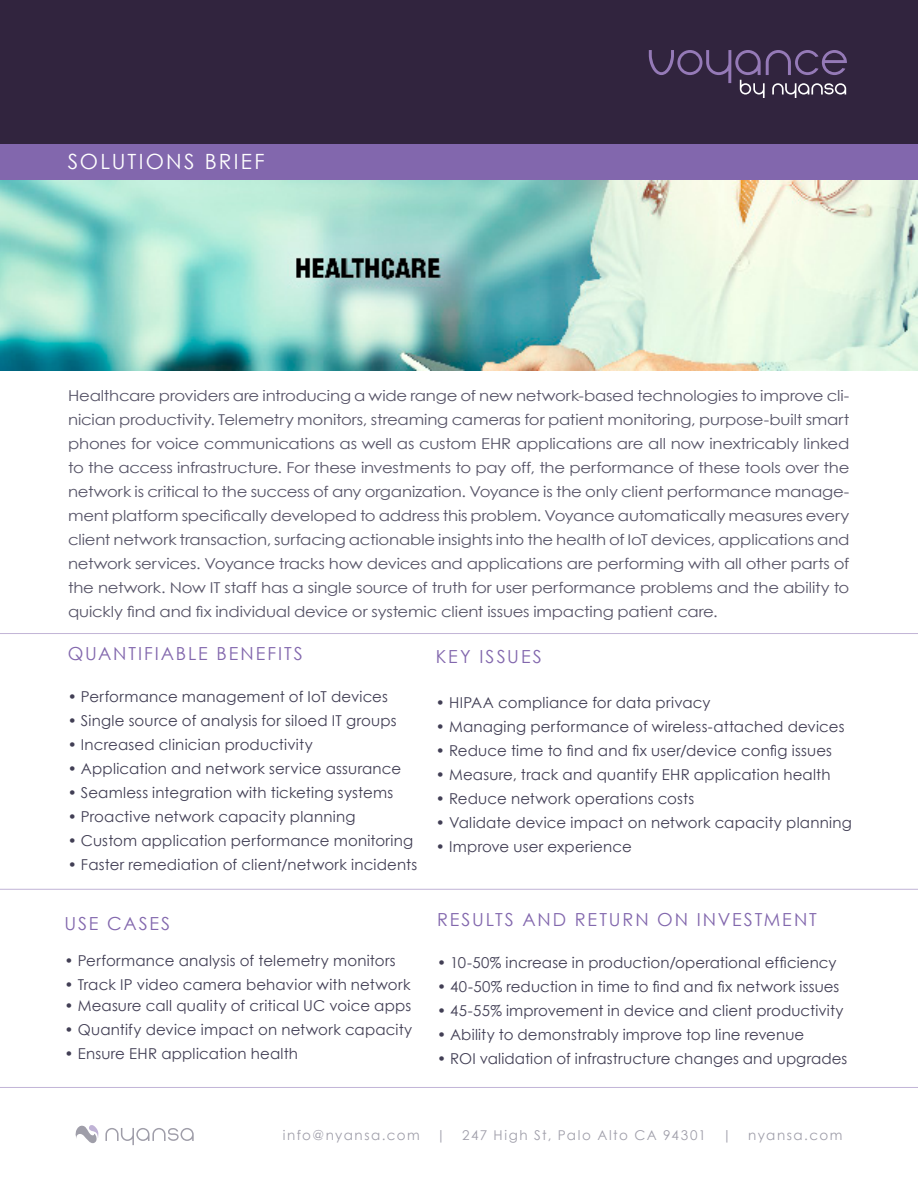
<style>
.page{position:relative;width:918px;height:1188px;background:#fff}
.page>*{position:absolute;margin:0;border:0;box-sizing:border-box;transform-origin:0 0}
.t1{font:21px "Century Gothic";letter-spacing:.105em;color:#fff}
.t2{font:18px "Century Gothic";letter-spacing:.105em;color:#8267ad}
.t3{font:15px "Century Gothic";letter-spacing:.01em;color:#413e54}
.t4{font:15px/24px "Century Gothic";letter-spacing:.01em;color:#413e54;text-align:justify;scale:1.1 1}
.t5{font:13.5px "Century Gothic";letter-spacing:.11em;color:#a09faa}
</style>
<div class="page">
<div style="left:0;top:0;width:918px;height:144px;background:#31243e"></div>
<svg style="left:649px;top:50px;width:198px;height:48px"></svg>
<svg style="left:75px;top:1125px;width:119px;height:20px"></svg>
<div style="left:0;top:145px;width:918px;height:37px;background:#8267ad"></div>
<hr style="left:0;top:633px;width:918px;height:1px;background:#8267ad">
<hr style="left:0;top:889px;width:918px;height:1px;background:#8267ad">
<hr style="left:0;top:1087px;width:918px;height:1px;background:#8267ad">
<img style="left:0;top:180px;width:918px;height:191px">
<p class="t1" style="left:68px;top:149px;width:199px">SOLUTIONS BRIEF</p>
<h1 class="t1" style="left:76px;top:149px;width:199px">SOLUTIONS BRIEF</h1>
<p class="t4" style="left:68px;top:384px;width:712px">Healthcare providers are introducing a wide range of new network-based technologies to improve cli&shy;nician productivity. Telemetry monitors, streaming cameras for patient monitoring, purpose-built smart phones for voice communications as well as custom EHR applications are all now inextricably linked to the access infrastructure. For these investments to pay off, the performance of these tools over the network is critical to the success of any organization. Voyance is the only client performance manage&shy;ment platform specifically developed to address this problem. Voyance automatically measures every client network transaction, surfacing actionable insights into the health of IoT devices, applications and network services. Voyance tracks how devices and applications are performing with all other parts of the network. Now IT staff has a single source of truth for user performance problems and the ability to quickly find and fix individual device or systemic client issues impacting patient care.</p>
<p class="t2" style="left:68px;top:643px;width:237px">QUANTIFIABLE BENEFITS</p>
<p class="t3" style="left:68px;top:688px;width:322px">• Performance management of IoT devices</p>
<p class="t3" style="left:68px;top:712px;width:330px">• Single source of analysis for siloed IT groups</p>
<p class="t3" style="left:68px;top:736px;width:247px">• Increased clinician productivity</p>
<p class="t3" style="left:68px;top:760px;width:335px">• Application and network service assurance</p>
<p class="t3" style="left:68px;top:784px;width:327px">• Seamless integration with ticketing systems</p>
<p class="t3" style="left:68px;top:808px;width:289px">• Proactive network capacity planning</p>
<p class="t3" style="left:68px;top:832px;width:347px">• Custom application performance monitoring</p>
<p class="t3" style="left:68px;top:856px;width:351px">• Faster remediation of client/network incidents</p>
<p class="t2" style="left:64px;top:913px;width:107px">USE CASES</p>
<p class="t3" style="left:64px;top:952px;width:333px">• Performance analysis of telemetry monitors</p>
<p class="t3" style="left:64px;top:976px;width:348px">• Track IP video camera behavior with network</p>
<p class="t3" style="left:64px;top:997px;width:348px">• Measure call quality of critical UC voice apps</p>
<p class="t3" style="left:64px;top:1021px;width:349px">• Quantify device impact on network capacity</p>
<p class="t3" style="left:64px;top:1045px;width:235px">• Ensure EHR application health</p>
<p class="t2" style="left:436px;top:646px;width:107px">KEY ISSUES</p>
<p class="t3" style="left:436px;top:693px;width:276px">• HIPAA compliance for data privacy</p>
<p class="t3" style="left:436px;top:717px;width:410px">• Managing performance of wireless-attached devices</p>
<p class="t3" style="left:436px;top:741px;width:398px">• Reduce time to find and fix user/device config issues</p>
<p class="t3" style="left:436px;top:765px;width:396px">• Measure, track and quantify EHR application health</p>
<p class="t3" style="left:436px;top:789px;width:260px">• Reduce network operations costs</p>
<p class="t3" style="left:436px;top:813px;width:418px">• Validate device impact on network capacity planning</p>
<p class="t3" style="left:436px;top:837px;width:197px">• Improve user experience</p>
<p class="t2" style="left:437px;top:908px;width:381px">RESULTS AND RETURN ON INVESTMENT</p>
<p class="t3" style="left:437px;top:953px;width:401px">• 10-50% increase in production/operational efficiency</p>
<p class="t3" style="left:437px;top:977px;width:404px">• 40-50% reduction in time to find and fix network issues</p>
<p class="t3" style="left:437px;top:1001px;width:408px">• 45-55% improvement in device and client productivity</p>
<p class="t3" style="left:437px;top:1025px;width:369px">• Ability to demonstrably improve top line revenue</p>
<p class="t3" style="left:437px;top:1049px;width:412px">• ROI validation of infrastructure changes and upgrades</p>
<p class="t5" style="left:283px;top:1127px;width:561px">info@nyansa.com | 247 High St, Palo Alto CA 94301 | nyansa.com</p>
</div>
